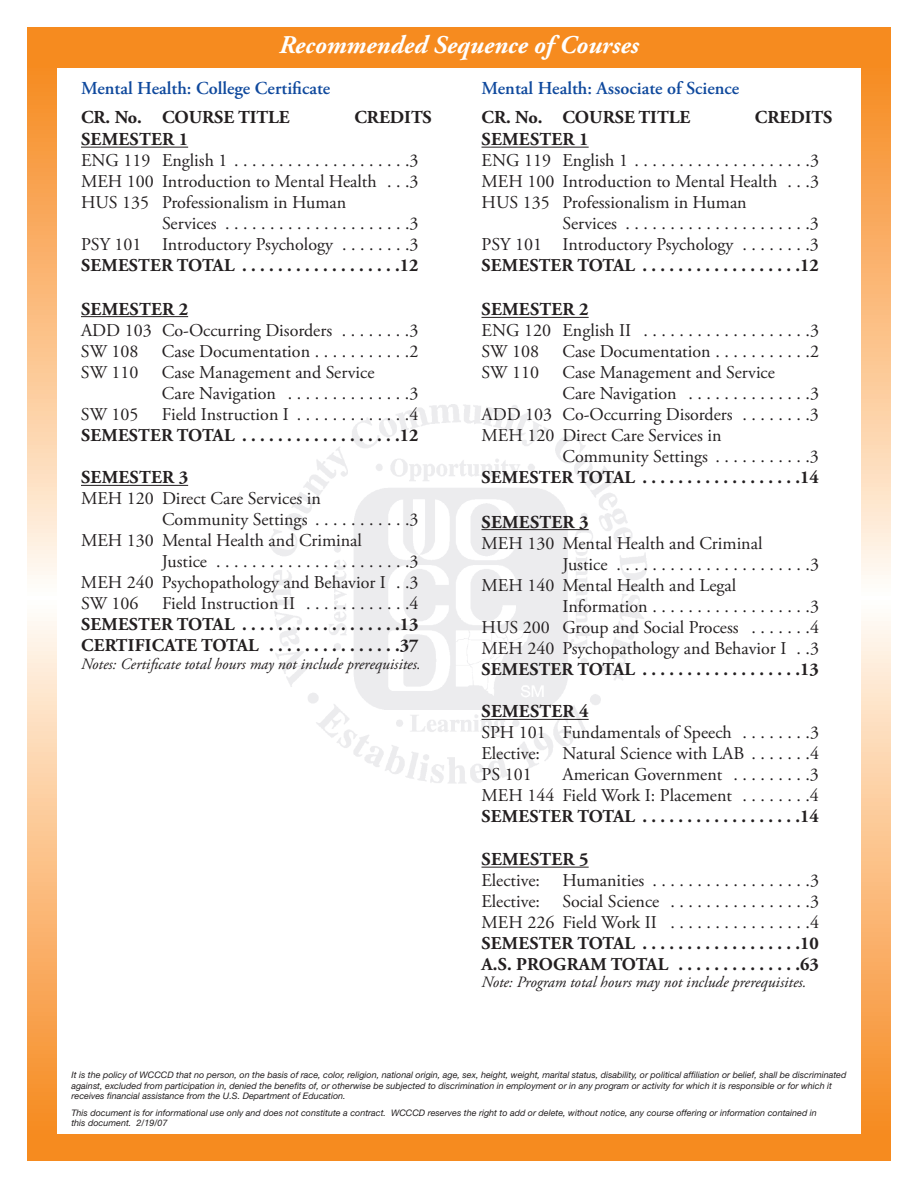
<style>
.page{position:relative;width:918px;height:1188px;background:#fff}
.page>*{position:absolute;margin:0;border:0;box-sizing:border-box;transform-origin:0 0}
.t1{font:italic 700 25.5px "Adobe Garamond Pro";color:#fff}
.t2{font:700 18.15px "Adobe Garamond Pro";letter-spacing:.015em;color:#231f20}
.t3{font:600 18.15px "Adobe Garamond Pro";color:#0f499d}
.t4{font:18px/21px "Adobe Garamond Pro";color:#231f20}
.t5{font:700 18px/21px "Adobe Garamond Pro";letter-spacing:.015em;color:#231f20}
.t6{font:italic 15.75px "Adobe Garamond Pro";color:#231f20}
.t7{font:italic 9px/10.5px "Helvetica Neue";color:#231f20}
</style>
<div class="page">
<svg style="left:27px;top:68px;width:29px;height:1066px"></svg>
<svg style="left:862px;top:68px;width:29px;height:1066px"></svg>
<hr style="left:81px;top:147px;width:107px;height:1px;background:#231f20">
<hr style="left:81px;top:316px;width:107px;height:1px;background:#231f20">
<hr style="left:81px;top:485px;width:107px;height:1px;background:#231f20">
<hr style="left:482px;top:147px;width:107px;height:1px;background:#231f20">
<hr style="left:482px;top:317px;width:107px;height:1px;background:#231f20">
<hr style="left:482px;top:529px;width:107px;height:1px;background:#231f20">
<hr style="left:482px;top:719px;width:107px;height:1px;background:#231f20">
<hr style="left:482px;top:867px;width:107px;height:1px;background:#231f20">
<div style="left:27px;top:27px;width:864px;height:41px;background:#f68b1f"></div>
<div style="left:27px;top:1134px;width:864px;height:27px;background:#f68b1f"></div>
<h1 class="t1" style="left:279px;top:35px;width:361px">Recommended Sequence of Courses</h1>
<p class="t3" style="left:81px;top:81px;width:251px">Mental Health: College Certificate</p>
<p class="t2" style="left:81px;top:110px;width:210px">CR. No. COURSE TITLE</p>
<p class="t2" style="left:354px;top:110px;width:79px">CREDITS</p>
<p class="t2" style="left:81px;top:132px;width:109px">SEMESTER 1</p>
<p class="t4" style="left:81px;top:152px;width:339px">ENG 119 English 1 . . . . . . . . . . . . . . . . . . . .3</p>
<p class="t4" style="left:81px;top:173px;width:339px">MEH 100 Introduction to Mental Health . . .3</p>
<p class="t4" style="left:81px;top:194px;width:267px">HUS 135 Professionalism in Human</p>
<p class="t4" style="left:162px;top:215px;width:258px">Services . . . . . . . . . . . . . . . . . . . . .3</p>
<p class="t4" style="left:81px;top:236px;width:339px">PSY 101 Introductory Psychology . . . . . . . .3</p>
<p class="t5" style="left:81px;top:257px;width:339px">SEMESTER TOTAL . . . . . . . . . . . . . . . . . .12</p>
<p class="t2" style="left:81px;top:302px;width:109px">SEMESTER 2</p>
<p class="t4" style="left:81px;top:321px;width:339px">ADD 103 Co-Occurring Disorders . . . . . . . .3<br>SW 108</p>
<p class="t4" style="left:162px;top:342px;width:258px">Case Documentation . . . . . . . . . . .2</p>
<p class="t4" style="left:81px;top:363px;width:59px">SW 110</p>
<p class="t4" style="left:162px;top:363px;width:258px">Case Management and Service<br>Care Navigation . . . . . . . . . . . . . .3</p>
<p class="t4" style="left:81px;top:405px;width:59px">SW 105</p>
<p class="t4" style="left:162px;top:405px;width:258px">Field Instruction I . . . . . . . . . . . . .4</p>
<p class="t5" style="left:81px;top:426px;width:339px">SEMESTER TOTAL . . . . . . . . . . . . . . . . . .12</p>
<p class="t2" style="left:81px;top:470px;width:109px">SEMESTER 3</p>
<p class="t4" style="left:81px;top:490px;width:241px">MEH 120 Direct Care Services in</p>
<p class="t4" style="left:162px;top:511px;width:258px">Community Settings . . . . . . . . . . .3</p>
<p class="t4" style="left:81px;top:532px;width:282px">MEH 130 Mental Health and Criminal</p>
<p class="t4" style="left:162px;top:553px;width:258px">Justice . . . . . . . . . . . . . . . . . . . . . .3</p>
<p class="t4" style="left:81px;top:574px;width:339px">MEH 240 Psychopathology and Behavior I . .3</p>
<p class="t4" style="left:81px;top:595px;width:59px">SW 106</p>
<p class="t4" style="left:162px;top:595px;width:258px">Field Instruction II . . . . . . . . . . . .4</p>
<p class="t5" style="left:81px;top:616px;width:339px">SEMESTER TOTAL . . . . . . . . . . . . . . . . . .13<br>CERTIFICATE TOTAL . . . . . . . . . . . . . . .37</p>
<p class="t6" style="left:81px;top:657px;width:341px">Notes: Certificate total hours may not include prerequisites.</p>
<p class="t3" style="left:482px;top:81px;width:259px">Mental Health: Associate of Science</p>
<p class="t2" style="left:482px;top:110px;width:210px">CR. No. COURSE TITLE</p>
<p class="t2" style="left:755px;top:110px;width:79px">CREDITS</p>
<p class="t2" style="left:482px;top:132px;width:109px">SEMESTER 1</p>
<p class="t4" style="left:482px;top:152px;width:339px">ENG 119 English 1 . . . . . . . . . . . . . . . . . . . .3</p>
<p class="t4" style="left:482px;top:173px;width:339px">MEH 100 Introduction to Mental Health . . .3</p>
<p class="t4" style="left:482px;top:194px;width:267px">HUS 135 Professionalism in Human</p>
<p class="t4" style="left:562px;top:215px;width:258px">Services . . . . . . . . . . . . . . . . . . . . .3</p>
<p class="t4" style="left:481px;top:236px;width:339px">PSY 101 Introductory Psychology . . . . . . . .3</p>
<p class="t5" style="left:482px;top:257px;width:339px">SEMESTER TOTAL . . . . . . . . . . . . . . . . . .12</p>
<p class="t2" style="left:482px;top:302px;width:109px">SEMESTER 2</p>
<p class="t4" style="left:482px;top:322px;width:339px">ENG 120 English II . . . . . . . . . . . . . . . . . . .3<br>SW 108</p>
<p class="t4" style="left:562px;top:343px;width:258px">Case Documentation . . . . . . . . . . .2</p>
<p class="t4" style="left:482px;top:364px;width:59px">SW 110</p>
<p class="t4" style="left:562px;top:364px;width:214px">Case Management and Service</p>
<p class="t4" style="left:562px;top:385px;width:258px">Care Navigation . . . . . . . . . . . . . .3</p>
<p class="t4" style="left:482px;top:406px;width:339px">ADD 103 Co-Occurring Disorders . . . . . . . .3</p>
<p class="t4" style="left:481px;top:427px;width:241px">MEH 120 Direct Care Services in</p>
<p class="t4" style="left:562px;top:448px;width:258px">Community Settings . . . . . . . . . . .3</p>
<p class="t5" style="left:482px;top:469px;width:339px">SEMESTER TOTAL . . . . . . . . . . . . . . . . . .14</p>
<p class="t2" style="left:482px;top:515px;width:109px">SEMESTER 3</p>
<p class="t4" style="left:482px;top:534px;width:282px">MEH 130 Mental Health and Criminal</p>
<p class="t4" style="left:562px;top:555px;width:258px">Justice . . . . . . . . . . . . . . . . . . . . . .3</p>
<p class="t4" style="left:482px;top:576px;width:256px">MEH 140 Mental Health and Legal</p>
<p class="t4" style="left:562px;top:597px;width:258px">Information . . . . . . . . . . . . . . . . . .3</p>
<p class="t4" style="left:482px;top:618px;width:339px">HUS 200 Group and Social Process . . . . . . .4</p>
<p class="t4" style="left:482px;top:639px;width:339px">MEH 240 Psychopathology and Behavior I . .3</p>
<p class="t5" style="left:482px;top:660px;width:339px">SEMESTER TOTAL . . . . . . . . . . . . . . . . . .13</p>
<p class="t2" style="left:482px;top:704px;width:109px">SEMESTER 4</p>
<p class="t4" style="left:482px;top:724px;width:339px;text-align:justify">SPH 101 Fundamentals of Speech . . . . . . . .3<br>Elective: Natural Science with LAB . . . . . . .4<br>PS 101</p>
<p class="t4" style="left:481px;top:766px;width:339px;text-align:right">American Government . . . . . . . . .3<br>MEH 144 Field Work I: Placement . . . . . . . .4</p>
<p class="t5" style="left:482px;top:808px;width:339px">SEMESTER TOTAL . . . . . . . . . . . . . . . . . .14</p>
<p class="t2" style="left:482px;top:852px;width:109px">SEMESTER 5</p>
<p class="t4" style="left:482px;top:872px;width:339px;text-align:justify">Elective: Humanities . . . . . . . . . . . . . . . . . .3<br>Elective: Social Science . . . . . . . . . . . . . . . .3<br>MEH 226 Field Work II . . . . . . . . . . . . . . . .4</p>
<p class="t5" style="left:482px;top:935px;width:339px">SEMESTER TOTAL . . . . . . . . . . . . . . . . . .10<br>A.S. PROGRAM TOTAL . . . . . . . . . . . . . .63</p>
<p class="t6" style="left:482px;top:976px;width:327px">Note: Program total hours may not include prerequisites.</p>
<p class="t7" style="left:71px;top:1071px;width:776px">It is the policy of WCCCD that no person, on the basis of race, color, religion, national origin, age, sex, height, weight, marital status, disability, or political affiliation or belief, shall be discriminated against, excluded from participation in, denied the benefits of, or otherwise be subjected to discrimination in employment or in any program or activity for which it is responsible or for which it receives financial assistance from the U.S. Department of Education.</p>
<p class="t7" style="left:71px;top:1108px;width:747px">This document is for informational use only and does not constitute a contract. WCCCD reserves the right to add or delete, without notice, any course offering or information contained in this document. 2/19/07</p>
</div>
